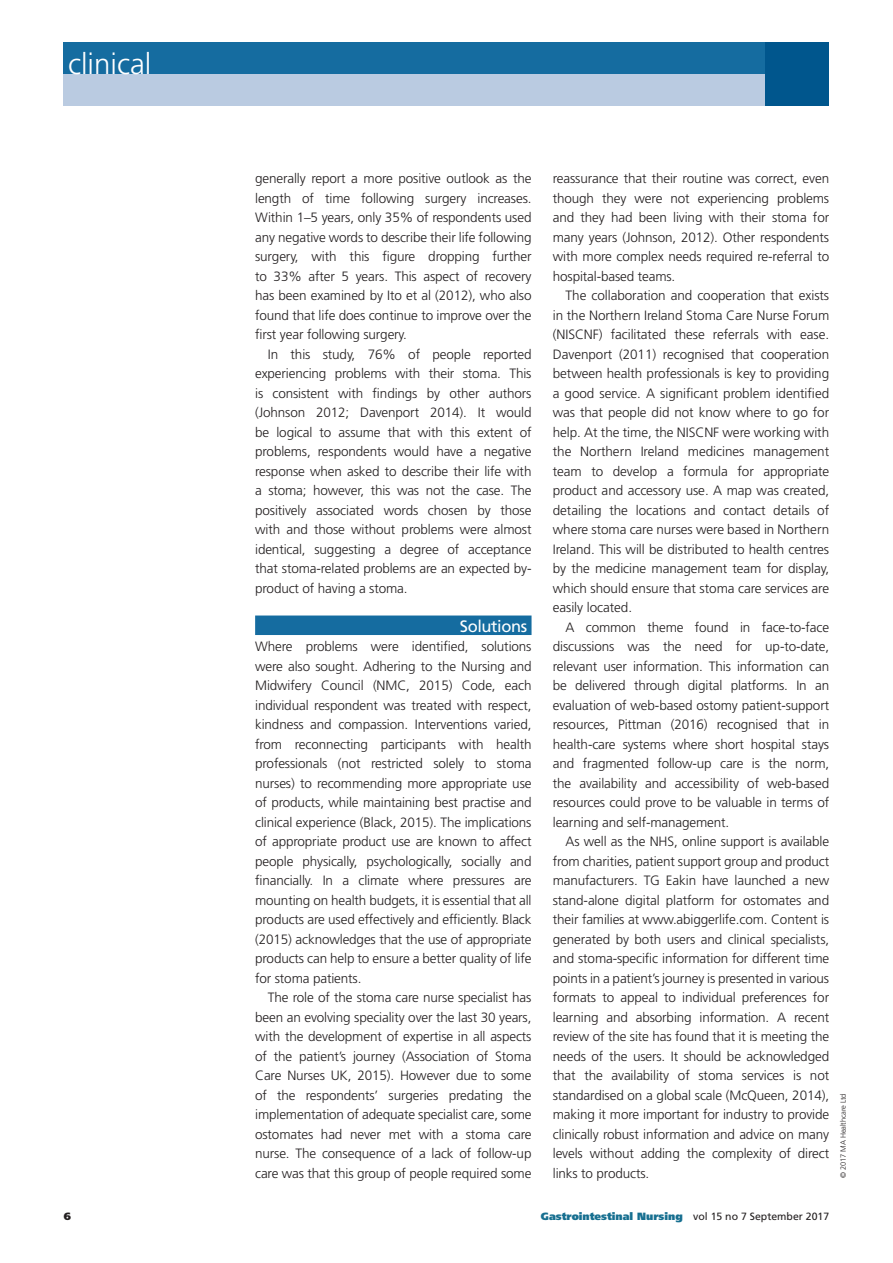
<style>
.page{position:relative;width:893px;height:1263px;background:#fff}
.page>*{position:absolute;margin:0;border:0;box-sizing:border-box;transform-origin:0 0}
.t1{font:300 29.4px "Frutiger LT Std";color:#fff}
.Sub_Head_A_GIN{font:16.5px "Frutiger LT Std";letter-spacing:-.025em;color:#fff}
.Body_Text_GIN{font:300 13.5px/19.5px "Frutiger LT Std";letter-spacing:-.01em;color:#231f20;text-align:justify}
.Body_Text_no_indent{font:300 13.5px/19.5px "Frutiger LT Std";letter-spacing:-.01em;color:#231f20;text-align:justify}
.t2{font:900 10.5px "Frutiger LT Std";color:#176f90}
.t3{font:900 10.5px "Frutiger LT Std";color:#231f20}
.t4{font:300 7.5px "Frutiger LT Std";letter-spacing:-.015em;color:#231f20}
.s1{font-weight:400;color:#231f20}
</style>
<div class="page">
<div style="left:64px;top:61px;width:756px;height:45px;background:#bacbe1"></div>
<div style="left:64px;top:43px;width:756px;height:31px;background:#156ca0"></div>
<div style="left:765px;top:43px;width:64px;height:63px;background:#00568d"></div>
<div style="left:255px;top:615px;width:276px;height:20px;background:#156ca0"></div>
<h1 class="t1" style="left:68px;top:48px;width:85px">clinical</h1>
<p class="Body_Text_no_indent" style="left:255px;top:169px;width:278px">generally report a more positive outlook as the length of time following surgery increases.<br>Within 1–5 years, only 35% of respondents used any negative words to describe their life following surgery, with this figure dropping further to 33% after 5 years. This aspect of recovery has been examined by Ito et al (2012), who also found that life does continue to improve over the first year following surgery.</p>
<p class="Body_Text_GIN" style="left:255px;top:345px;width:278px;text-indent:13px">In this study, 76% of people reported experiencing problems with their stoma. This is consistent with findings by other authors (Johnson 2012; Davenport 2014). It would be logical to assume that with this extent of problems, respondents would have a negative response when asked to describe their life with a stoma; however, this was not the case. The positively associated words chosen by those with and those without problems were almost identical, suggesting a degree of acceptance that stoma-related problems are an expected by&shy;product of having a stoma.</p>
<p class="Sub_Head_A_GIN" style="left:460px;top:616px;width:69px">Solutions</p>
<p class="Body_Text_no_indent" style="left:255px;top:637px;width:278px">Where problems were identified, solutions were also sought. Adhering to the Nursing and Midwifery Council (NMC, 2015) Code, each individual respondent was treated with respect, kindness and compassion. Interventions varied, from reconnecting participants with health professionals (not restricted solely to stoma nurses) to recommending more appropriate use of products, while maintaining best practise and clinical experience (Black, 2015). The implications of appropriate product use are known to affect people physically, psychologically, socially and financially. In a climate where pressures are mounting on health budgets, it is essential that all products are used effectively and efficiently. Black (2015) acknowledges that the use of appropriate products can help to ensure a better quality of life for stoma patients.</p>
<p class="Body_Text_GIN" style="left:255px;top:988px;width:278px;text-indent:13px">The role of the stoma care nurse specialist has been an evolving speciality over the last 30 years, with the development of expertise in all aspects of the patient’s journey (Association of Stoma Care Nurses UK, 2015). However due to some of the respondents’ surgeries predating the implementation of adequate specialist care, some ostomates had never met with a stoma care nurse. The consequence of a lack of follow-up care was that this group of people required some</p>
<p class="Body_Text_GIN" style="left:553px;top:169px;width:278px">reassurance that their routine was correct, even though they were not experiencing problems and they had been living with their stoma for many years (Johnson, 2012). Other respondents with more complex needs required re-referral to hospital-based teams.</p>
<p class="Body_Text_GIN" style="left:553px;top:286px;width:278px;text-indent:13px">The collaboration and cooperation that exists in the Northern Ireland Stoma Care Nurse Forum (NISCNF) facilitated these referrals with ease.<br>Davenport (2011) recognised that cooperation between health professionals is key to providing a good service. A significant problem identified was that people did not know where to go for help. At the time, the NISCNF were working with the Northern Ireland medicines management team to develop a formula for appropriate product and accessory use. A map was created, detailing the locations and contact details of where stoma care nurses were based in Northern Ireland. This will be distributed to health centres by the medicine management team for display, which should ensure that stoma care services are easily located.</p>
<p class="Body_Text_GIN" style="left:553px;top:618px;width:278px;text-indent:13px">A common theme found in face-to-face discussions was the need for up-to-date, relevant user information. This information can be delivered through digital platforms. In an evaluation of web-based ostomy patient-support resources, Pittman (2016) recognised that in health-care systems where short hospital stays and fragmented follow-up care is the norm, the availability and accessibility of web-based resources could prove to be valuable in terms of learning and self-management.</p>
<p class="Body_Text_GIN" style="left:553px;top:832px;width:278px;text-indent:13px">As well as the NHS, online support is available from charities, patient support group and product manufacturers. TG Eakin have launched a new stand-alone digital platform for ostomates and their families at www.abiggerlife.com. Content is generated by both users and clinical specialists, and stoma-specific information for different time points in a patient’s journey is presented in various formats to appeal to individual preferences for learning and absorbing information. A recent review of the site has found that it is meeting the needs of the users. It should be acknowledged that the availability of stoma services is not standardised on a global scale (McQueen, 2014), making it more important for industry to provide clinically robust information and advice on many levels without adding the complexity of direct links to products.</p>
<p class="t4" style="left:839px;top:1178px;width:86px;rotate:-90deg">© 2017 MA Healthcare Ltd</p>
<p class="t3" style="left:64px;top:1210px;width:9px">6</p>
<p class="t2" style="left:541px;top:1210px;width:290px">Gastrointestinal Nursing <span class="s1">vol 15 no 7 September 2017</span></p>
</div>
